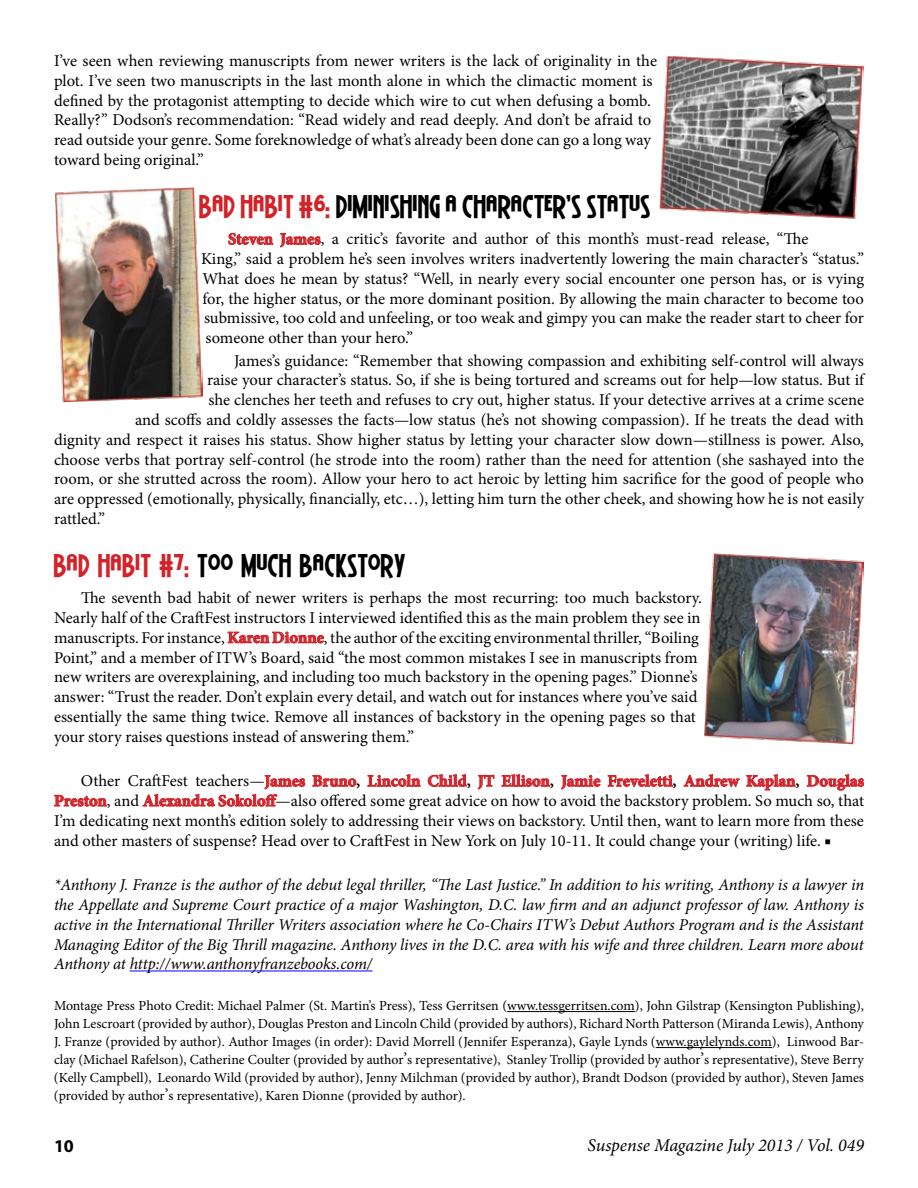
<style>
.page{position:relative;width:918px;height:1188px;background:#fff}
.page>*{position:absolute;margin:0;border:0;box-sizing:border-box;transform-origin:0 0}
.t1{font:27px "Battle Lines";color:#000}
.t2{font:italic 18px "Minion Pro";color:#000}
.t3{font:700 18px "Myriad Pro";color:#000}
.t4{font:16.5px/19.8px "Minion Pro";letter-spacing:-.005em;color:#000}
.t5{font:italic 16.5px/19.8px "Minion Pro";letter-spacing:-.01em;color:#000;text-align:justify}
.t6{font:13.8px/18px "Minion Pro";letter-spacing:-.01em;color:#000;text-align:justify}
.s1{color:#d2232a}
.s2{font-weight:700;color:#d2232a}
.s3{font-weight:700}
.s4{font-size:16.5px}
</style>
<div class="page">
<hr style="left:130px;top:971px;width:242px;height:1px;background:#00f">
<hr style="left:507px;top:1011px;width:128px;height:1px;background:#000">
<hr style="left:656px;top:1047px;width:116px;height:1px;background:#000">
<svg style="left:228px;top:233px;width:45px;height:12px"></svg>
<svg style="left:280px;top:233px;width:41px;height:14px"></svg>
<svg style="left:228px;top:632px;width:96px;height:11px"></svg>
<svg style="left:312px;top:775px;width:45px;height:12px"></svg>
<svg style="left:367px;top:774px;width:54px;height:13px"></svg>
<svg style="left:428px;top:774px;width:39px;height:13px"></svg>
<svg style="left:478px;top:775px;width:17px;height:14px"></svg>
<svg style="left:502px;top:774px;width:48px;height:13px"></svg>
<svg style="left:561px;top:775px;width:40px;height:14px"></svg>
<svg style="left:608px;top:774px;width:65px;height:13px"></svg>
<svg style="left:684px;top:774px;width:56px;height:13px"></svg>
<svg style="left:746px;top:774px;width:50px;height:17px"></svg>
<svg style="left:807px;top:774px;width:57px;height:17px"></svg>
<svg style="left:54px;top:795px;width:53px;height:12px"></svg>
<svg style="left:143px;top:775px;width:162px;height:32px"></svg>
<img style="left:704px;top:553px;width:160px;height:191px">
<img style="left:55px;top:187px;width:148px;height:215px">
<img style="left:659px;top:56px;width:205px;height:163px">
<p class="t4" style="left:54px;top:51px;width:605px">I’ve seen when reviewing manuscripts from newer writers is the lack of originality in the plot. I’ve seen two manuscripts in the last month alone in which the climactic moment is defined by the protagonist attempting to decide which wire to cut when defusing a bomb.<br>Really?” Dodson’s recommendation: “Read widely and read deeply. And don’t be afraid to read outside your genre. Some foreknowledge of what’s already been done can go a long way toward being original.”</p>
<h1 class="t1" style="left:200px;top:197px;width:453px"><span class="s1">Bad Habit #6:</span> Diminishing a Character’s Status</h1>
<p class="t4" style="left:201px;top:229px;width:665px;text-indent:27px"><span class="s2">Steven James</span>, a critic’s favorite and author of this month’s must-read release, “The<br>King,” said a problem he’s seen involves writers inadvertently lowering the main character’s “status.” What does he mean by status? “Well, in nearly every social encounter one person has, or is vying for, the higher status, or the more dominant position. By allowing the main character to become too submissive, too cold and unfeeling, or too weak and gimpy you can make the reader start to cheer for someone other than your hero.”</p>
<p class="t4" style="left:234px;top:350px;width:631px">James’s guidance: “Remember that showing compassion and exhibiting self-control will always</p>
<p class="t4" style="left:207px;top:370px;width:658px">raise your character’s status. So, if she is being tortured and screams out for help—low status. But if</p>
<p class="t4" style="left:209px;top:390px;width:657px">she clenches her teeth and refuses to cry out, higher status. If your detective arrives at a crime scene</p>
<p class="t4" style="left:135px;top:410px;width:730px">and scoffs and coldly assesses the facts—low status (he’s not showing compassion). If he treats the dead with</p>
<p class="t4" style="left:54px;top:430px;width:812px">dignity and respect it raises his status. Show higher status by letting your character slow down—stillness is power. Also,</p>
<p class="t4" style="left:54px;top:449px;width:812px">choose verbs that portray self-control (he strode into the room) rather than the need for attention (she sashayed into the</p>
<p class="t4" style="left:54px;top:469px;width:811px">room, or she strutted across the room). Allow your hero to act heroic by letting him sacrifice for the good of people who</p>
<p class="t4" style="left:54px;top:489px;width:812px">are oppressed (emotionally, physically, financially, etc…), letting him turn the other cheek, and showing how he is not easily</p>
<p class="t4" style="left:54px;top:509px;width:53px">rattled.”</p>
<h1 class="t1" style="left:54px;top:556px;width:353px"><span class="s1">Bad Habit #7:</span> Too Much Backstory</h1>
<p class="t4" style="left:54px;top:588px;width:650px;text-indent:27px">The seventh bad habit of newer writers is perhaps the most recurring: too much backstory.<br>Nearly half of the CraftFest instructors I interviewed identified this as the main problem they see in manuscripts. For instance, <span class="s2">Karen Dionne</span>, the author of the exciting environmental thriller, “Boiling Point,” and a member of ITW’s Board, said “the most common mistakes I see in manuscripts from new writers are overexplaining, and including too much backstory in the opening pages.” Dionne’s answer: “Trust the reader. Don’t explain every detail, and watch out for instances where you’ve said essentially the same thing twice. Remove all instances of backstory in the opening pages so that your story raises questions instead of answering them.”</p>
<p class="t4" style="left:54px;top:771px;width:812px;text-align:justify;text-indent:27px">Other CraftFest teachers—<span class="s2">James Bruno</span><span class="s3">,</span> <span class="s2">Lincoln Child</span><span class="s3">,</span> <span class="s2">JT Ellison</span><span class="s3">,</span> <span class="s2">Jamie Freveletti</span><span class="s3">,</span> <span class="s2">Andrew Kaplan</span><span class="s3">,</span> <span class="s2">Douglas Preston</span>, and <span class="s2">Alexandra Sokoloff</span>—also offered some great advice on how to avoid the backstory problem. So much so, that I’m dedicating next month’s edition solely to addressing their views on backstory. Until then, want to learn more from these and other masters of suspense? Head over to CraftFest in New York on July 10-11. It could change your (writing) life. ■</p>
<p class="t5" style="left:54px;top:875px;width:812px">*Anthony J. Franze is the author of the debut legal thriller, “The Last Justice.” In addition to his writing, Anthony is a lawyer in the Appellate and Supreme Court practice of a major Washington, D.C. law firm and an adjunct professor of law. Anthony is active in the International Thriller Writers association where he Co-Chairs ITW’s Debut Authors Program and is the Assistant Managing Editor of the Big Thrill magazine. Anthony lives in the D.C. area with his wife and three children. Learn more about Anthony at http://www.anthonyfranzebooks.com/</p>
<p class="t6" style="left:54px;top:997px;width:812px">Montage Press Photo Credit: Michael Palmer (St. Martin’s Press), Tess Gerritsen (www.tessgerritsen.com), John Gilstrap (Kensington Publishing), John Lescroart (provided by author), Douglas Preston and Lincoln Child (provided by authors), Richard North Patterson (Miranda Lewis), Anthony J. Franze (provided by author). Author Images (in order): David Morrell (Jennifer Esperanza), Gayle Lynds (www.gaylelynds.com), Linwood Bar&shy;clay (Michael Rafelson), Catherine Coulter (provided by author<span class="s4">’</span>s representative), Stanley Trollip (provided by author<span class="s4">’</span>s representative), Steve Berry (Kelly Campbell), Leonardo Wild (provided by author), Jenny Milchman (provided by author), Brandt Dodson (provided by author), Steven James (provided by author<span class="s4">’</span>s representative), Karen Dionne (provided by author).</p>
<p class="t3" style="left:54px;top:1134px;width:21px">10</p>
<p class="t2" style="left:588px;top:1132px;width:278px">Suspense Magazine July 2013 / Vol. 049</p>
</div>
